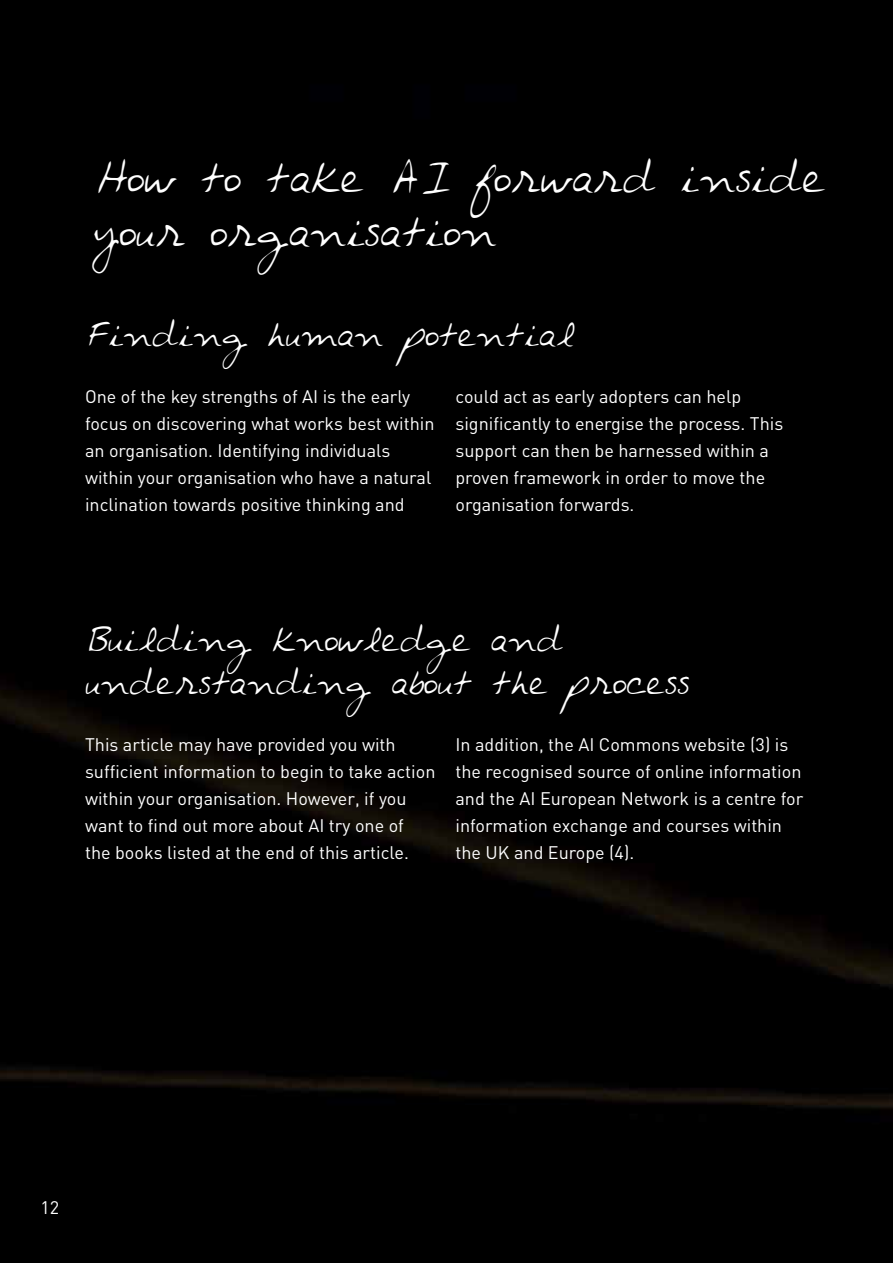
<style>
.page{position:relative;width:893px;height:1263px;background:#000}
.page>*{position:absolute;margin:0;border:0;box-sizing:border-box;transform-origin:0 0}
.t1{font:45px/54px "Archies Hand";color:#fff}
.t2{font:36px/43.2px "Archies Hand";color:#fff}
.t3{font:18px/27px "DIN";color:#fff}
</style>
<div class="page">
<h1 class="t1" style="left:94px;top:149px;width:733px">How to take AI forward inside your organisation</h1>
<h2 class="t2" style="left:85px;top:312px;width:491px">Finding human potential</h2>
<p class="t3" style="left:85px;top:383px;width:351px">One of the key strengths of AI is the early focus on discovering what works best within an organisation. Identifying individuals within your organisation who have a natural inclination towards positive thinking and</p>
<p class="t3" style="left:455px;top:383px;width:329px">could act as early adopters can help significantly to energise the process. This support can then be harnessed within a proven framework in order to move the organisation forwards.</p>
<h2 class="t2" style="left:85px;top:617px;width:606px">Building knowledge and understanding about the process</h2>
<p class="t3" style="left:85px;top:731px;width:352px">This article may have provided you with sufficient information to begin to take action within your organisation. However, if you want to find out more about AI try one of<br>the books listed at the end of this article.</p>
<p class="t3" style="left:455px;top:731px;width:349px">In addition, the AI Commons website (3) is the recognised source of online information and the AI European Network is a centre for information exchange and courses within the UK and Europe (4).</p>
<p class="t3" style="left:40px;top:1194px;width:20px">12</p>
</div>
